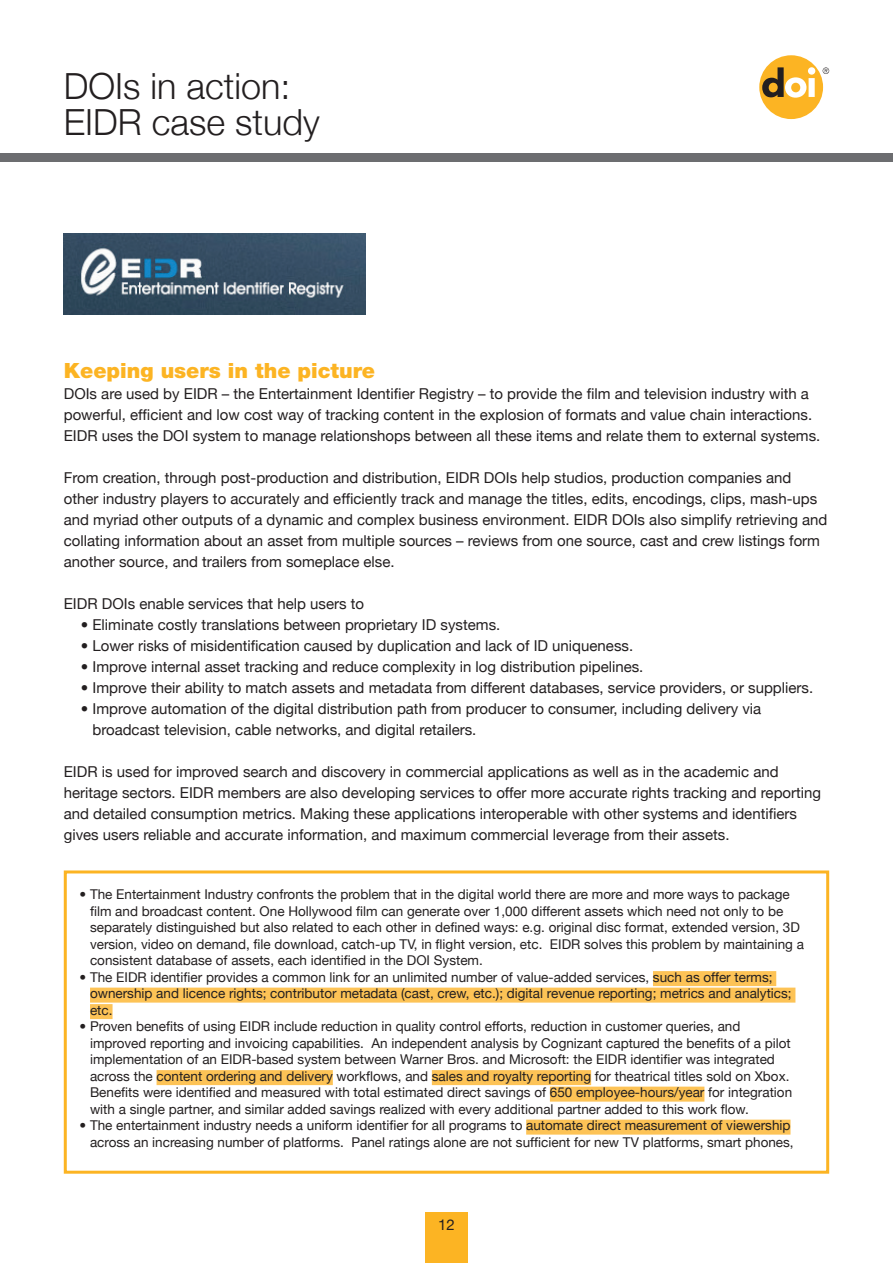
<style>
.page{position:relative;width:893px;height:1263px;background:#fff}
.page>*{position:absolute;margin:0;border:0;box-sizing:border-box;transform-origin:0 0}
.t1{font:300 36px/36px "Helvetica Neue";color:#231f20}
.t2{font:900 21px "Helvetica Neue";color:#fcb423}
.t3{font:15px/21px "Helvetica Neue";color:#231f20}
.t4{font:13.5px/16.5px "Helvetica Neue";color:#231f20}
</style>
<div class="page">
<div style="left:425px;top:1212px;width:43px;height:51px;background:#fcb423"></div>
<div style="left:0;top:153px;width:893px;height:9px;background:#6c6d70"></div>
<div style="left:759px;top:55px;width:64px;height:64px;background:#fcb423;border-radius:50%"></div>
<svg style="left:823px;top:67px;width:6px;height:7px"></svg>
<svg style="left:762px;top:67px;width:53px;height:31px"></svg>
<div style="left:653px;top:971px;width:123px;height:15px;background:#fdc356"></div>
<div style="left:90px;top:987px;width:705px;height:15px;background:#fdc356"></div>
<div style="left:90px;top:1004px;width:23px;height:15px;background:#fdc356"></div>
<div style="left:157px;top:1070px;width:176px;height:15px;background:#fdc356"></div>
<div style="left:432px;top:1070px;width:159px;height:15px;background:#fdc356"></div>
<div style="left:550px;top:1086px;width:154px;height:15px;background:#fdc356"></div>
<div style="left:526px;top:1119px;width:264px;height:15px;background:#fdc356"></div>
<div style="left:64px;top:870px;width:765px;height:304px;border:3px solid #fcb423"></div>
<img style="left:64px;top:234px;width:302px;height:81px">
<h1 class="t1" style="left:64px;top:67px;width:258px">DOIs in action:<br>EIDR case study</h1>
<h2 class="t2" style="left:64px;top:358px;width:313px">Keeping users in the picture</h2>
<p class="t3" style="left:64px;top:383px;width:758px">DOIs are used by EIDR – the Entertainment Identifier Registry – to provide the film and television industry with a powerful, efficient and low cost way of tracking content in the explosion of formats and value chain interactions.<br>EIDR uses the DOI system to manage relationshops between all these items and relate them to external systems.</p>
<p class="t3" style="left:64px;top:467px;width:765px">From creation, through post-production and distribution, EIDR DOIs help studios, production companies and other industry players to accurately and efficiently track and manage the titles, edits, encodings, clips, mash-ups and myriad other outputs of a dynamic and complex business environment. EIDR DOIs also simplify retrieving and collating information about an asset from multiple sources – reviews from one source, cast and crew listings form another source, and trailers from someplace else.</p>
<p class="t3" style="left:64px;top:593px;width:302px">EIDR DOIs enable services that help users to</p>
<p class="t3" style="left:81px;top:614px;width:421px">• Eliminate costly translations between proprietary ID systems.</p>
<p class="t3" style="left:81px;top:635px;width:554px">• Lower risks of misidentification caused by duplication and lack of ID uniqueness.</p>
<p class="t3" style="left:81px;top:656px;width:564px">• Improve internal asset tracking and reduce complexity in log distribution pipelines.</p>
<p class="t3" style="left:81px;top:677px;width:734px">• Improve their ability to match assets and metadata from different databases, service providers, or suppliers.</p>
<p class="t3" style="left:92px;top:698px;width:670px;text-indent:-12px">• Improve automation of the digital distribution path from producer to consumer, including delivery via broadcast television, cable networks, and digital retailers.</p>
<p class="t3" style="left:64px;top:761px;width:759px">EIDR is used for improved search and discovery in commercial applications as well as in the academic and heritage sectors. EIDR members are also developing services to offer more accurate rights tracking and reporting and detailed consumption metrics. Making these applications interoperable with other systems and identifiers gives users reliable and accurate information, and maximum commercial leverage from their assets.</p>
<p class="t4" style="left:90px;top:886px;width:715px;text-indent:-11px">• The Entertainment Industry confronts the problem that in the digital world there are more and more ways to package film and broadcast content. One Hollywood film can generate over 1,000 different assets which need not only to be separately distinguished but also related to each other in defined ways: e.g. original disc format, extended version, 3D version, video on demand, file download, catch-up TV, in flight version, etc. EIDR solves this problem by maintaining a consistent database of assets, each identified in the DOI System.</p>
<p class="t4" style="left:90px;top:968px;width:703px;text-indent:-11px">• The EIDR identifier provides a common link for an unlimited number of value-added services, such as offer terms; ownership and licence rights; contributor metadata (cast, crew, etc.); digital revenue reporting; metrics and analytics; etc.</p>
<p class="t4" style="left:90px;top:1018px;width:704px;text-indent:-11px">• Proven benefits of using EIDR include reduction in quality control efforts, reduction in customer queries, and improved reporting and invoicing capabilities. An independent analysis by Cognizant captured the benefits of a pilot implementation of an EIDR-based system between Warner Bros. and Microsoft: the EIDR identifier was integrated across the content ordering and delivery workflows, and sales and royalty reporting for theatrical titles sold on Xbox.<br>Benefits were identified and measured with total estimated direct savings of 650 employee-hours/year for integration with a single partner, and similar added savings realized with every additional partner added to this work flow.</p>
<p class="t4" style="left:80px;top:1117px;width:716px;text-align:right">• The entertainment industry needs a uniform identifier for all programs to automate direct measurement of viewership across an increasing number of platforms. Panel ratings alone are not sufficient for new TV platforms, smart phones,</p>
<p class="t3" style="left:438px;top:1214px;width:18px">12</p>
</div>
